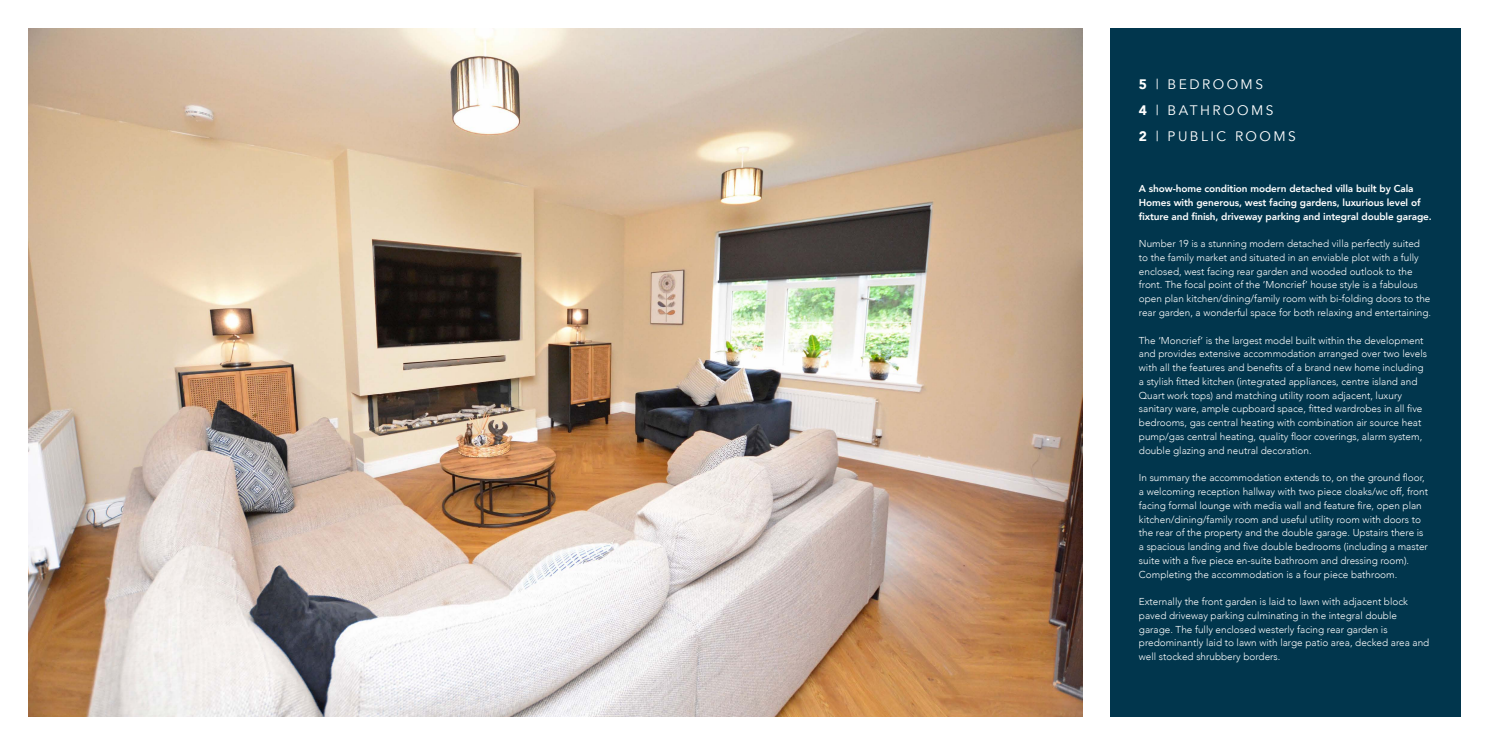
<style>
.page{position:relative;width:1489px;height:745px;background:#fff}
.page>*{position:absolute;margin:0;border:0;box-sizing:border-box;transform-origin:0 0}
.t1{font:13.75px/26.2px "Avenir";letter-spacing:.18em;color:#fff}
.t2{font:300 10px/13.8px "Avenir";color:#fff}
.t3{font:800 10px/13.8px "Avenir";letter-spacing:-.01em;color:#fff}
.s1{font-weight:900}
</style>
<div class="page">
<div style="left:28px;top:28px;width:1432px;height:688px;background:#01364d"></div>
<div style="left:1082px;top:0;width:28px;height:744px;background:#fff"></div>
<img style="left:28px;top:28px;width:1054px;height:688px">
<h1 class="t1" style="left:1138px;top:71px;width:158px"><span class="s1">5</span> | BEDROOMS<br><span class="s1">4</span> | BATHROOMS<br><span class="s1">2</span> | PUBLIC ROOMS</h1>
<p class="t3" style="left:1138px;top:182px;width:294px">A show-home condition modern detached villa built by Cala<br>Homes with generous, west facing gardens, luxurious level of fixture and finish, driveway parking and integral double garage.</p>
<p class="t2" style="left:1138px;top:237px;width:294px">Number 19 is a stunning modern detached villa perfectly suited to the family market and situated in an enviable plot with a fully enclosed, west facing rear garden and wooded outlook to the front. The focal point of the ‘Moncrief’ house style is a fabulous open plan kitchen/dining/family room with bi-folding doors to the rear garden, a wonderful space for both relaxing and entertaining.</p>
<p class="t2" style="left:1138px;top:333px;width:290px">The ‘Moncrief’ is the largest model built within the development and provides extensive accommodation arranged over two levels with all the features and benefits of a brand new home including a stylish fitted kitchen (integrated appliances, centre island and Quart work tops) and matching utility room adjacent, luxury sanitary ware, ample cupboard space, fitted wardrobes in all five bedrooms, gas central heating with combination air source heat pump/gas central heating, quality floor coverings, alarm system, double glazing and neutral decoration.</p>
<p class="t2" style="left:1138px;top:470px;width:291px">In summary the accommodation extends to, on the ground floor, a welcoming reception hallway with two piece cloaks/wc off, front facing formal lounge with media wall and feature fire, open plan kitchen/dining/family room and useful utility room with doors to the rear of the property and the double garage. Upstairs there is a spacious landing and five double bedrooms (including a master suite with a five piece en-suite bathroom and dressing room).<br>Completing the accommodation is a four piece bathroom.</p>
<p class="t2" style="left:1138px;top:594px;width:292px">Externally the front garden is laid to lawn with adjacent block paved driveway parking culminating in the integral double garage. The fully enclosed westerly facing rear garden is predominantly laid to lawn with large patio area, decked area and well stocked shrubbery borders.</p>
</div>
